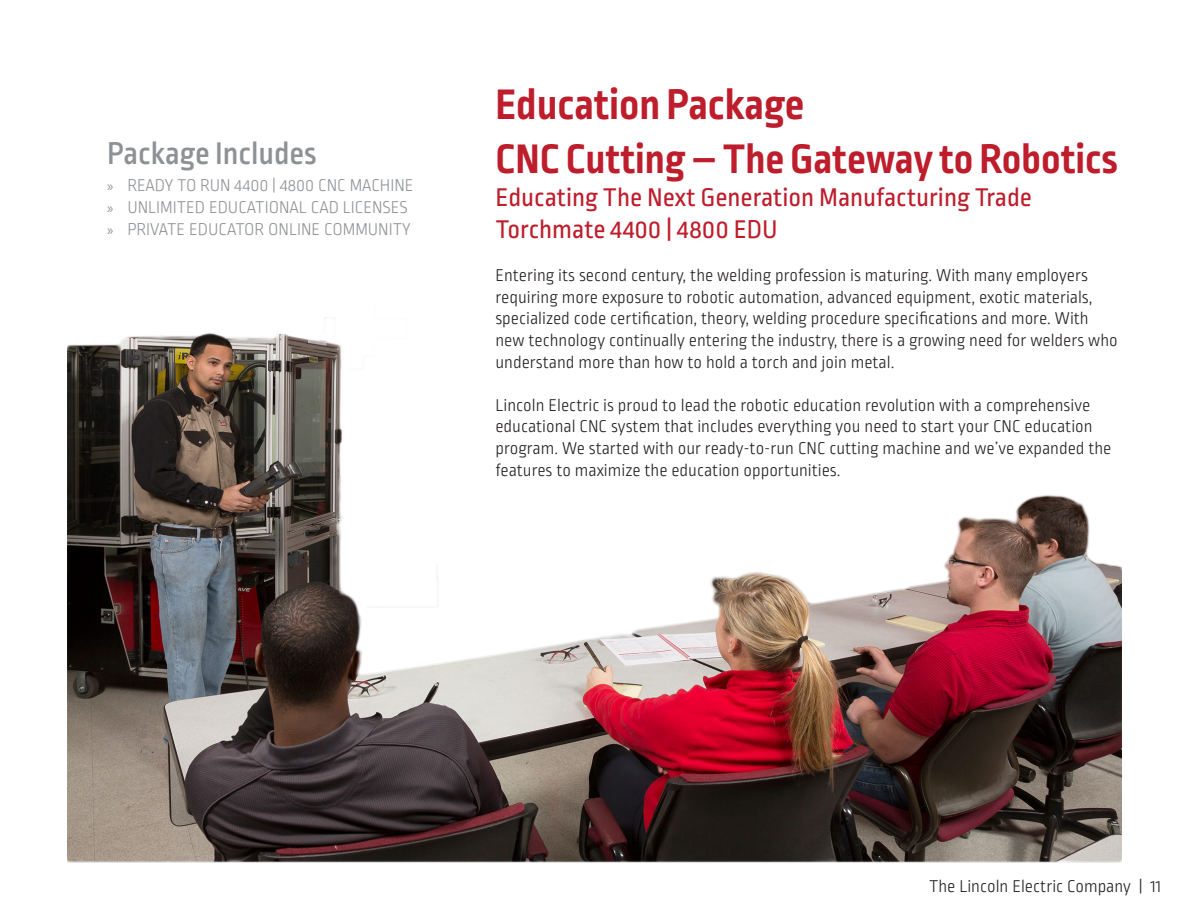
<style>
.page{position:relative;width:1188px;height:918px;background:#fff}
.page>*{position:absolute;margin:0;border:0;box-sizing:border-box;transform-origin:0 0}
.t1{font:700 45px "Ropa Sans Pro";color:#be1d2c}
.t2{font:700 43.5px "Ropa Sans Pro";color:#be1d2c}
.t3{font:500 33px "Ropa Sans Pro";color:#8f9295}
.t4{font:27px "Ropa Sans Pro";color:#be1d2c}
.t5{font:300 18px/21.6px "Ropa Sans Pro";color:#231f20}
.t6{font:300 18px "Ropa Sans Pro";color:#8f9295}
.s1{font-family:"Myriad Pro";font-weight:400;font-size:15px}
</style>
<div class="page">
<img style="left:68px;top:317px;width:1054px;height:546px">
<p class="t3" style="left:107px;top:136px;width:211px">Package Includes</p>
<p class="t6" style="left:107px;top:176px;width:308px"><span class="s1">»</span> READY TO RUN 4400 | 4800 CNC MACHINE</p>
<p class="t6" style="left:107px;top:198px;width:302px"><span class="s1">»</span> UNLIMITED EDUCATIONAL CAD LICENSES</p>
<p class="t6" style="left:107px;top:219px;width:305px"><span class="s1">»</span> PRIVATE EDUCATOR ONLINE COMMUNITY</p>
<p class="t1" style="left:495px;top:79px;width:310px">Education Package</p>
<p class="t2" style="left:495px;top:134px;width:624px">CNC Cutting – The Gateway to Robotics</p>
<p class="t4" style="left:495px;top:182px;width:538px">Educating The Next Generation Manufacturing Trade</p>
<p class="t4" style="left:495px;top:215px;width:284px">Torchmate 4400 | 4800 EDU</p>
<p class="t5" style="left:495px;top:266px;width:624px">Entering its second century, the welding profession is maturing. With many employers requiring more exposure to robotic automation, advanced equipment, exotic materials, specialized code certification, theory, welding procedure specifications and more. With new technology continually entering the industry, there is a growing need for welders who understand more than how to hold a torch and join metal.</p>
<p class="t5" style="left:495px;top:395px;width:618px">Lincoln Electric is proud to lead the robotic education revolution with a comprehensive educational CNC system that includes everything you need to start your CNC education program. We started with our ready-to-run CNC cutting machine and we’ve expanded the features to maximize the education opportunities.</p>
<p class="t5" style="left:929px;top:876px;width:233px">The Lincoln Electric Company | 11</p>
</div>
